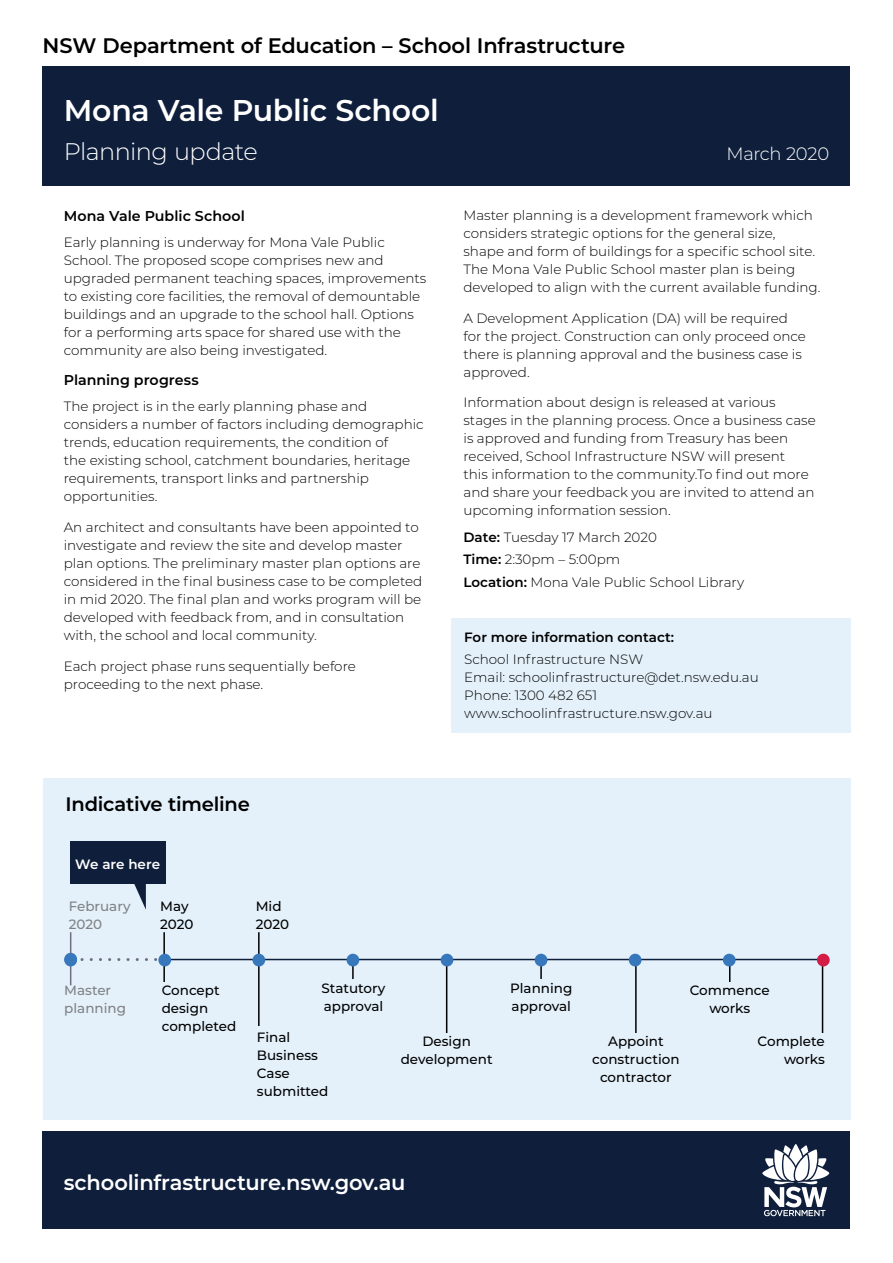
<style>
.page{position:relative;width:893px;height:1263px;background:#fff}
.page>*{position:absolute;margin:0;border:0;box-sizing:border-box;transform-origin:0 0}
.Info_pack_title_smal{font:600 30px "Montserrat";letter-spacing:-.01em;color:#fff}
.Info_pack_intro{font:300 24px "Montserrat";letter-spacing:-.025em;color:#fff}
.t1{font:600 21px "Montserrat";letter-spacing:-.01em;color:#000}
.t2{font:600 21px "Montserrat";letter-spacing:-.01em;color:#fff}
.Heading_2{font:600 19.5px "Montserrat";letter-spacing:-.01em;color:#000}
.Info_pack_intro-2{font:300 18px "Montserrat";letter-spacing:-.02em;color:#fff}
.Heading_3{font:600 14.25px "Montserrat";color:#000}
.Body_light_9_12{font:300 13.5px/18px "Montserrat";color:#000}
.Timeline{font:500 13.5px/18px "Montserrat";color:#000}
.Body_light_9_12-2{font:600 13.5px "Montserrat";color:#000}
.Timeline-2{font:500 13.5px/18px "Montserrat";color:#808285}
.Timeline_date{font:500 13.5px/18px "Montserrat";letter-spacing:-.005em;color:#000}
.Body_SemiBold_12_15{font:600 13.5px "Montserrat";color:#fff}
.s1{font-weight:600}
</style>
<div class="page">
<div style="left:43px;top:1131px;width:807px;height:98px;background:#0e1e3b"></div>
<svg style="left:762px;top:1144px;width:67px;height:72px"></svg>
<div style="left:43px;top:67px;width:807px;height:119px;background:#0e1e3b"></div>
<div style="left:451px;top:618px;width:400px;height:115px;background:#e4f1fa"></div>
<div style="left:43px;top:778px;width:808px;height:342px;background:#e4f1fa"></div>
<svg style="left:64px;top:953px;width:13px;height:12px"></svg>
<svg style="left:82px;top:958px;width:76px;height:3px"></svg>
<hr style="left:165px;top:959px;width:655px;height:1px;background:#0e1e3b">
<div style="left:70px;top:841px;width:95px;height:42px;background:#0e1e3b"></div>
<svg style="left:133px;top:883px;width:13px;height:27px"></svg>
<div style="left:69px;top:895px;width:67px;height:34px;background:#e4f1fa"></div>
<hr style="left:163px;top:932px;width:2px;height:53px;background:#000">
<hr style="left:70px;top:932px;width:1px;height:53px;background:#6f6d81">
<hr style="left:352px;top:961px;width:2px;height:25px;background:#000">
<hr style="left:540px;top:961px;width:2px;height:25px;background:#000">
<svg style="left:729px;top:966px;width:1px;height:16px"></svg>
<hr style="left:258px;top:932px;width:2px;height:101px;background:#000">
<hr style="left:446px;top:961px;width:1px;height:81px;background:#000">
<hr style="left:635px;top:961px;width:2px;height:81px;background:#000">
<hr style="left:822px;top:959px;width:1px;height:81px;background:#000">
<div style="left:162px;top:982px;width:81px;height:53px;background:#e4f1fa"></div>
<div style="left:321px;top:980px;width:65px;height:42px;background:#e4f1fa"></div>
<div style="left:510px;top:980px;width:63px;height:32px;background:#e4f1fa"></div>
<div style="left:257px;top:1026px;width:81px;height:73px;background:#e4f1fa"></div>
<div style="left:400px;top:1033px;width:93px;height:36px;background:#e4f1fa"></div>
<div style="left:585px;top:1033px;width:102px;height:53px;background:#e4f1fa"></div>
<div style="left:817px;top:954px;width:13px;height:12px;background:#d41d46;border-radius:50%"></div>
<div style="left:441px;top:954px;width:12px;height:12px;background:#3777bc;border-radius:50%"></div>
<div style="left:535px;top:954px;width:12px;height:12px;background:#3777bc;border-radius:50%"></div>
<div style="left:629px;top:954px;width:12px;height:12px;background:#3777bc;border-radius:50%"></div>
<div style="left:723px;top:954px;width:13px;height:12px;background:#3777bc;border-radius:50%"></div>
<div style="left:252px;top:954px;width:13px;height:12px;background:#3777bc;border-radius:50%"></div>
<div style="left:158px;top:954px;width:13px;height:12px;background:#3777bc;border-radius:50%"></div>
<div style="left:347px;top:954px;width:12px;height:12px;background:#3777bc;border-radius:50%"></div>
<div style="left:64px;top:954px;width:13px;height:12px;background:#3777bc;border-radius:50%"></div>
<h3 class="t1" style="left:43px;top:31px;width:584px">NSW Department of Education – School Infrastructure</h3>
<p class="Info_pack_title_smal" style="left:64px;top:89px;width:376px">Mona Vale Public School</p>
<p class="Info_pack_intro" style="left:64px;top:136px;width:195px">Planning update</p>
<p class="Info_pack_intro-2" style="left:726px;top:142px;width:104px">March 2020</p>
<p class="Heading_3" style="left:64px;top:205px;width:183px">Mona Vale Public School</p>
<p class="Body_light_9_12" style="left:64px;top:233px;width:364px">Early planning is underway for Mona Vale Public School. The proposed scope comprises new and upgraded permanent teaching spaces, improvements to existing core facilities, the removal of demountable buildings and an upgrade to the school hall. Options for a performing arts space for shared use with the community are also being investigated.</p>
<p class="Heading_3" style="left:64px;top:369px;width:136px">Planning progress</p>
<p class="Body_light_9_12" style="left:64px;top:397px;width:361px">The project is in the early planning phase and considers a number of factors including demographic trends, education requirements, the condition of<br>the existing school, catchment boundaries, heritage requirements, transport links and partnership opportunities.</p>
<p class="Body_light_9_12" style="left:64px;top:518px;width:360px">An architect and consultants have been appointed to investigate and review the site and develop master plan options. The preliminary master plan options are considered in the final business case to be completed in mid 2020. The final plan and works program will be developed with feedback from, and in consultation with, the school and local community.</p>
<p class="Body_light_9_12" style="left:64px;top:656px;width:294px">Each project phase runs sequentially before proceeding to the next phase.</p>
<p class="Heading_2" style="left:65px;top:790px;width:186px">Indicative timeline</p>
<p class="Body_SemiBold_12_15" style="left:75px;top:854px;width:87px">We are here</p>
<p class="Timeline-2" style="left:69px;top:897px;width:63px">February<br>2020</p>
<p class="Timeline_date" style="left:160px;top:897px;width:35px">May<br>2020</p>
<p class="Timeline_date" style="left:256px;top:897px;width:35px">Mid<br>2020</p>
<p class="Body_light_9_12" style="left:463px;top:206px;width:359px">Master planning is a development framework which considers strategic options for the general size,<br>shape and form of buildings for a specific school site.<br>The Mona Vale Public School master plan is being developed to align with the current available funding.</p>
<p class="Body_light_9_12" style="left:463px;top:308px;width:344px">A Development Application (DA) will be required for the project. Construction can only proceed once there is planning approval and the business case is approved.</p>
<p class="Body_light_9_12" style="left:463px;top:393px;width:354px">Information about design is released at various stages in the planning process. Once a business case is approved and funding from Treasury has been received, School Infrastructure NSW will present<br>this information to the community.To find out more and share your feedback you are invited to attend an upcoming information session.</p>
<p class="Body_light_9_12" style="left:463px;top:528px;width:195px"><span class="s1">Date:</span> Tuesday 17 March 2020</p>
<p class="Body_light_9_12" style="left:463px;top:550px;width:158px"><span class="s1">Time:</span> 2:30pm – 5:00pm</p>
<p class="Body_light_9_12" style="left:463px;top:572px;width:282px"><span class="s1">Location:</span> Mona Vale Public School Library</p>
<p class="Body_light_9_12-2" style="left:464px;top:627px;width:211px">For more information contact:</p>
<p class="Body_light_9_12" style="left:464px;top:650px;width:296px">School Infrastructure NSW<br>Email: schoolinfrastructure@det.nsw.edu.au Phone: 1300 482 651 www.schoolinfrastructure.nsw.gov.au</p>
<p class="Timeline-2" style="left:64px;top:981px;width:63px">Master planning</p>
<p class="Timeline" style="left:162px;top:981px;width:76px">Concept design completed</p>
<p class="Timeline" style="left:321px;top:978px;width:65px">Statutory approval</p>
<p class="Timeline" style="left:510px;top:978px;width:64px">Planning approval</p>
<p class="Timeline" style="left:690px;top:981px;width:81px;text-align:center">Commence works</p>
<p class="Timeline" style="left:257px;top:1028px;width:73px">Final<br>Business<br>Case submitted</p>
<p class="Timeline" style="left:401px;top:1032px;width:93px;text-align:center">Design development</p>
<p class="Timeline" style="left:592px;top:1032px;width:89px;text-align:center">Appoint construction contractor</p>
<p class="Timeline" style="left:758px;top:1032px;width:69px;text-align:right">Complete works</p>
<h3 class="t2" style="left:64px;top:1168px;width:343px">schoolinfrastructure.nsw.gov.au</h3>
</div>
